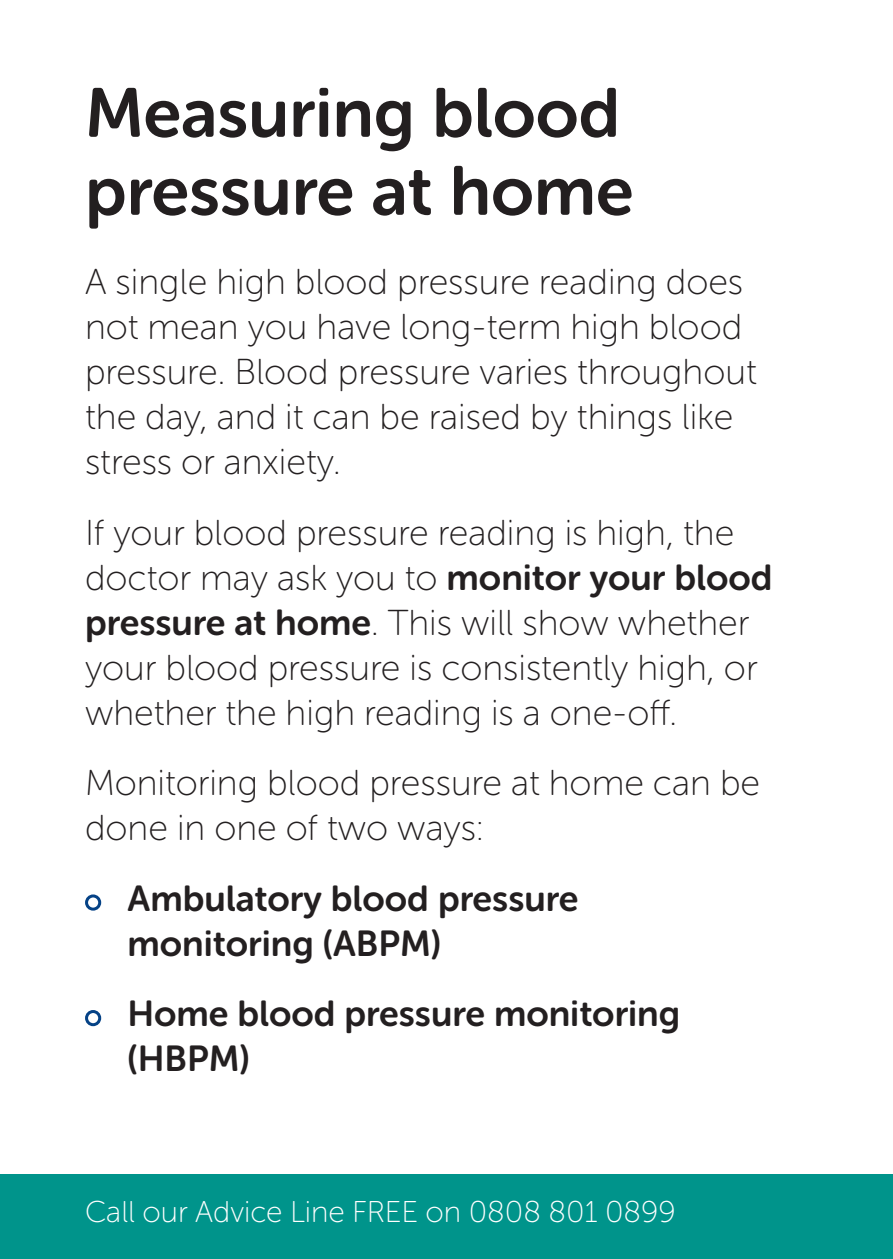
<style>
.page{position:relative;width:893px;height:1259px;background:#fff}
.page>*{position:absolute;margin:0;border:0;box-sizing:border-box;transform-origin:0 0}
.t1{font:69px/78px "Museo Sans Rounded 700";color:#231f20}
.t2{font:36px/45px "Museo Sans Rounded 100";color:#231f20}
.t3{font:36px/45px "Museo Sans Rounded 700";color:#231f20}
.t4{font:30px "Museo Sans Rounded 100";color:#fff}
.s1{font-family:"Museo Sans Rounded 700"}
</style>
<div class="page">
<div style="left:0;top:1174px;width:893px;height:85px;background:#00948b"></div>
<div style="left:85px;top:894px;width:16px;height:16px;border:3px solid #054286;border-radius:50%"></div>
<div style="left:85px;top:1010px;width:16px;height:16px;border:3px solid #054286;border-radius:50%"></div>
<h1 class="t1" style="left:85px;top:74px;width:550px">Measuring blood pressure at home</h1>
<p class="t2" style="left:85px;top:259px;width:673px">A single high blood pressure reading does not mean you have long-term high blood pressure. Blood pressure varies throughout the day, and it can be raised by things like stress or anxiety.</p>
<p class="t2" style="left:85px;top:510px;width:689px">If your blood pressure reading is high, the doctor may ask you to <span class="s1">monitor your blood pressure at home</span>. This will show whether your blood pressure is consistently high, or whether the high reading is a one-off.</p>
<p class="t2" style="left:85px;top:760px;width:677px">Monitoring blood pressure at home can be done in one of two ways:</p>
<p class="t3" style="left:128px;top:876px;width:452px">Ambulatory blood pressure monitoring (ABPM)</p>
<p class="t3" style="left:128px;top:991px;width:554px">Home blood pressure monitoring (HBPM)</p>
<p class="t4" style="left:85px;top:1195px;width:592px">Call our Advice Line FREE on 0808 801 0899</p>
<p class="t4" style="left:76px;top:1199px;width:514px">Call our Advice Line FREE on 0808 801</p>
</div>
